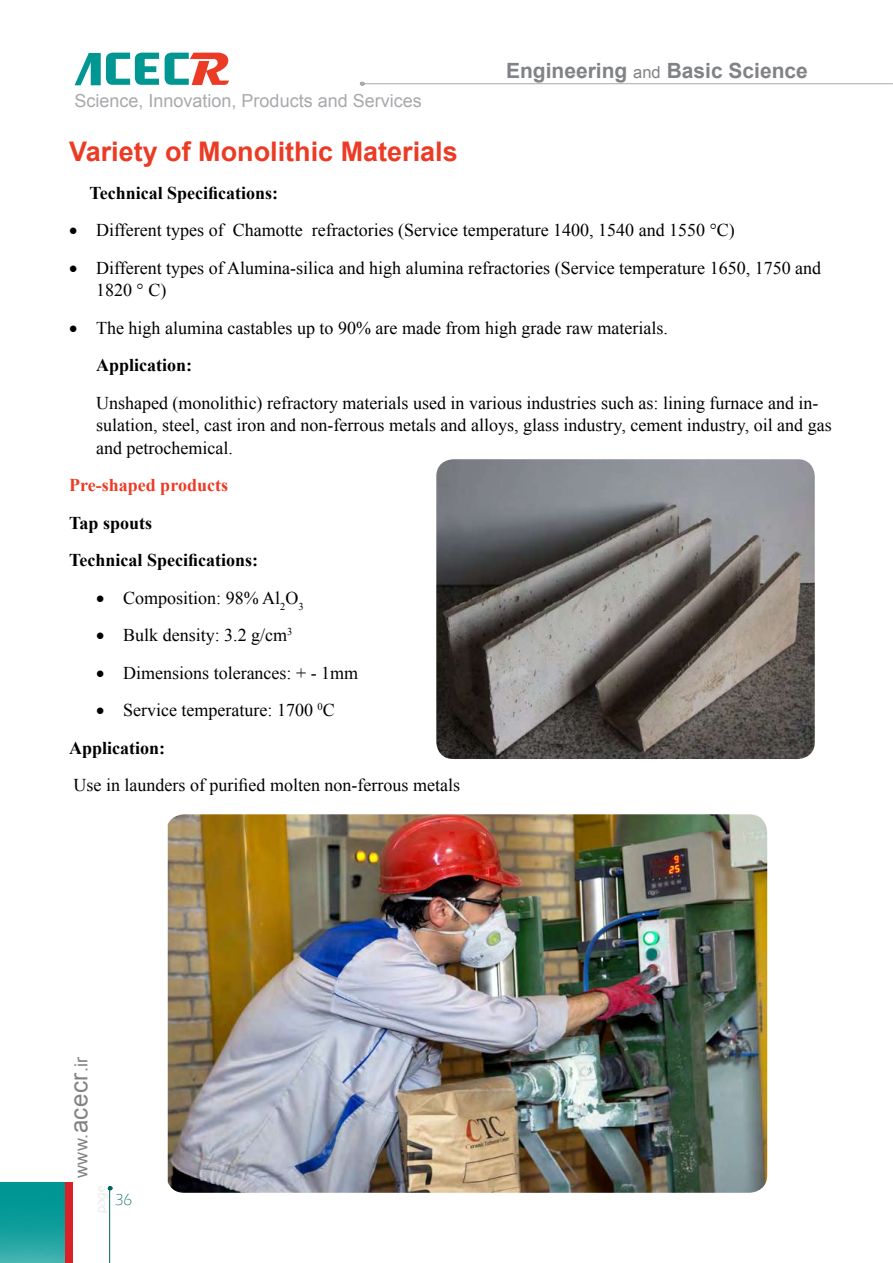
<style>
.page{position:relative;width:893px;height:1263px;background:#fff}
.page>*{position:absolute;margin:0;border:0;box-sizing:border-box;transform-origin:0 0}
.t1{font:700 27px "Arial";color:#ec3b25}
.t2{font:700 21px "Arial";color:#808285}
.t3{font:18px/22.5px "Times New Roman";color:#000}
.t4{font:700 18px/37.5px "Times New Roman";color:#000}
.t5{font:18px "Arial";color:#a7a9ac}
.t6{font:700 18px "Times New Roman";color:#ec3b25}
.t7{font:18px "Arial";color:#808285}
.t8{font:300 16.5px "Eras ITC";color:#00675e}
.t9{font:300 12.45px "Eras ITC";color:#d1d3d4}
.s1{font-weight:400;font-size:16.5px}
.s2{font-weight:700}
.s3{font-size:24px}
</style>
<div class="page">
<svg style="left:106px;top:53px;width:53px;height:32px"></svg>
<div style="left:91px;top:53px;width:10px;height:32px;background:#009793"></div>
<div style="left:143px;top:66px;width:13px;height:6px;background:#009793"></div>
<svg style="left:75px;top:53px;width:16px;height:32px"></svg>
<svg style="left:165px;top:53px;width:64px;height:32px"></svg>
<svg style="left:108px;top:1186px;width:4px;height:4px"></svg>
<hr style="left:109px;top:1188px;width:1px;height:75px;background:#00675e">
<hr style="left:362px;top:83px;width:531px;height:1px;background:#a7a9ac">
<img style="left:0;top:1182px;width:65px;height:81px">
<div style="left:65px;top:1182px;width:8px;height:81px;background:#da2128"></div>
<img style="left:436px;top:459px;width:379px;height:300px">
<img style="left:168px;top:814px;width:599px;height:379px">
<p class="t5" style="left:75px;top:89px;width:349px">Science, Innovation, Products and Services</p>
<p class="t2" style="left:506px;top:57px;width:303px">Engineering <span class="s1">and</span> Basic Science</p>
<h1 class="t1" style="left:69px;top:134px;width:390px">Variety of Monolithic Materials</h1>
<p class="t4" style="left:89px;top:173px;width:190px">Technical Specifications:</p>
<p class="t3" style="left:69px;top:219px;width:667px">• Different types of Chamotte refractories (Service temperature 1400, 1540 and 1550 °C)</p>
<p class="t3" style="left:96px;top:256px;width:727px;text-indent:-27px">• Different types of Alumina-silica and high alumina refractories (Service temperature 1650, 1750 and<br>1820 ° C)</p>
<p class="t3" style="left:96px;top:309px;width:573px;line-height:37.5px;text-indent:-27px">• The high alumina castables up to 90% are made from high grade raw materials.<br><span class="s2">Application:</span></p>
<p class="t3" style="left:96px;top:391px;width:737px">Unshaped (monolithic) refractory materials used in various industries such as: lining furnace and in&shy;sulation, steel, cast iron and non-ferrous metals and alloys, glass industry, cement industry, oil and gas and petrochemical.</p>
<p class="t6" style="left:69px;top:473px;width:160px">Pre-shaped products</p>
<p class="t4" style="left:69px;top:503px;width:190px">Tap spouts<br>Technical Specifications:</p>
<p class="t3" style="left:96px;top:586px;width:209px">• Composition: 98% Al<sub>2</sub>O<sub>3</sub></p>
<p class="t3" style="left:96px;top:624px;width:198px">• Bulk density: 3.2 g/cm<sup>3</sup></p>
<p class="t3" style="left:96px;top:661px;width:264px">• Dimensions tolerances: + - 1mm</p>
<p class="t3" style="left:69px;top:691px;width:267px;line-height:37.5px;text-indent:27px">• Service temperature: 1700 <sup>0</sup>C<br><span class="s2">Application:</span></p>
<p class="t3" style="left:74px;top:774px;width:388px">Use in launders of purified molten non-ferrous metals</p>
<p class="t7" style="left:69px;top:1178px;width:123px;rotate:-90deg">www.<span class="s3">acecr</span>.ir</p>
<p class="t9" style="left:94px;top:1213px;width:28px;rotate:-90deg">page</p>
<p class="t8" style="left:115px;top:1190px;width:19px">36</p>
</div>
